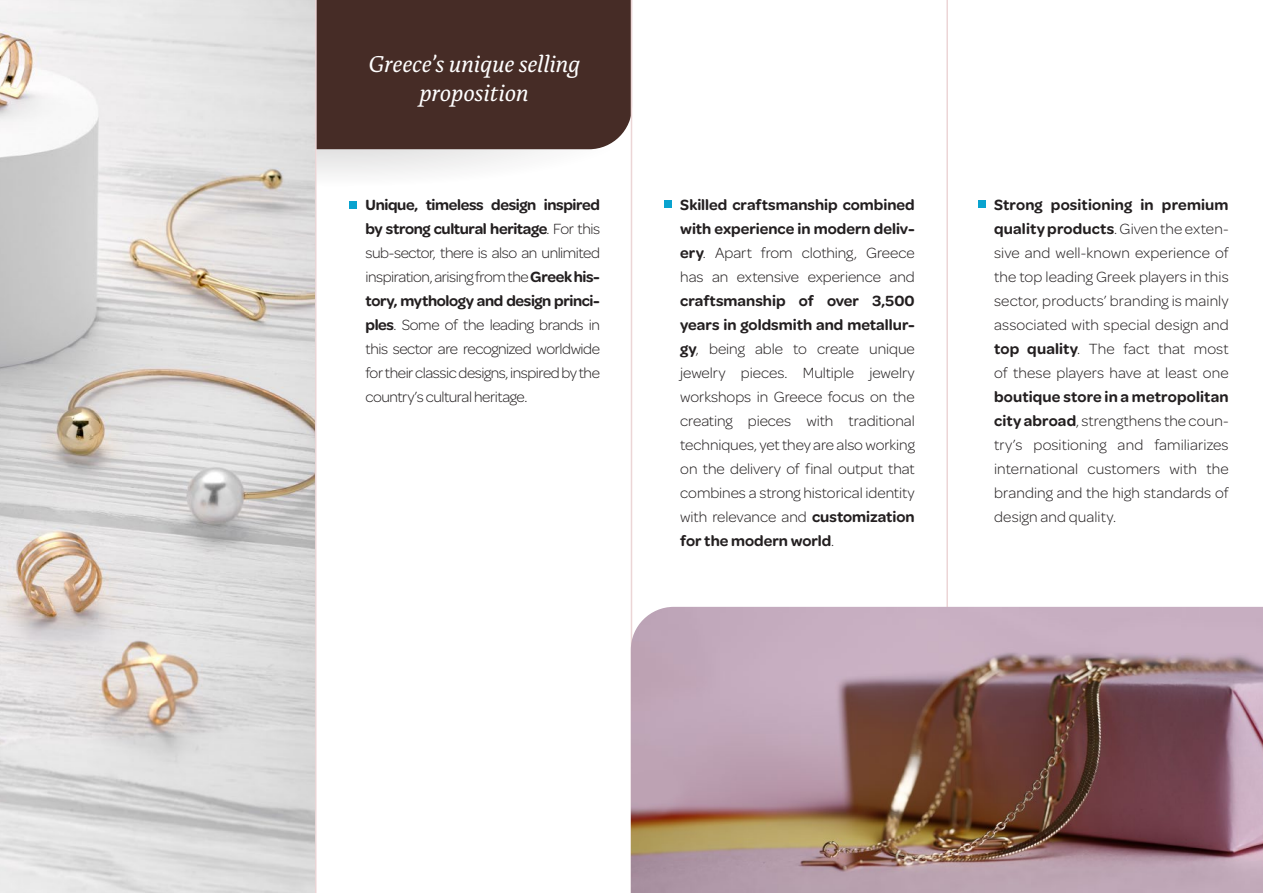
<style>
.page{position:relative;width:1263px;height:893px;background:#fff}
.page>*{position:absolute;margin:0;border:0;box-sizing:border-box;transform-origin:0 0}
.t1{font:italic 24px/28.8px "Alda OTCEV";letter-spacing:-.01em;color:#fff;text-align:center}
.t2{font:300 15.75px/24px "Omnes Arabic";color:#231f20;text-align:justify}
.t3{font:600 15.75px/24px "Omnes Arabic";color:#231f20;text-align:justify}
.s1{font-weight:600}
.s2{font-weight:300}
</style>
<div class="page">
<svg style="left:316px;top:149px;width:277px;height:38px"></svg>
<div style="left:349px;top:201px;width:8px;height:7px;background:#09a3cf"></div>
<div style="left:664px;top:201px;width:7px;height:7px;background:#09a3cf"></div>
<div style="left:978px;top:201px;width:7px;height:7px;background:#09a3cf"></div>
<div style="left:316px;top:0;width:315px;height:149px;background:#462c26"></div>
<hr style="left:631px;top:0;width:1px;height:893px;background:#ecd5d6">
<hr style="left:315px;top:0;width:1px;height:893px;background:#ecd5d6">
<hr style="left:946px;top:0;width:2px;height:893px;background:#ecd5d6">
<img style="left:631px;top:607px;width:632px;height:286px">
<img style="left:0;top:0;width:315px;height:893px">
<h1 class="t1" style="left:368px;top:48px;width:214px">Greece’s unique selling proposition</h1>
<p class="t2" style="left:365px;top:194px;width:236px"><span class="s1">Unique, timeless design inspired by strong cultural heritage</span>. For this sub-sector, there is also an unlimited inspiration, arising from the <span class="s1">Greek his&shy;tory, mythology and design princi&shy;ples</span>. Some of the leading brands in this sector are recognized worldwide for their classic designs, inspired by the country’s cultural heritage.</p>
<p class="t3" style="left:680px;top:192px;width:236px">Skilled craftsmanship combined with experience in modern deliv&shy;ery<span class="s2">. Apart from clothing, Greece has an extensive experience and</span></p>
<p class="t2" style="left:680px;top:290px;width:236px"><span class="s1">craftsmanship of over 3,500 years in goldsmith and metallur&shy;gy</span>, being able to create unique jewelry pieces. Multiple jewelry workshops in Greece focus on the creating pieces with traditional techniques, yet they are also working on the delivery of final output that combines a strong historical identity with relevance and <span class="s1">customization for the modern world</span>.</p>
<p class="t2" style="left:994px;top:194px;width:236px"><span class="s1">Strong positioning in premium quality products</span>. Given the exten&shy;sive and well-known experience of the top leading Greek players in this sector, products’ branding is mainly associated with special design and <span class="s1">top quality</span>. The fact that most of these players have at least one</p>
<p class="t2" style="left:994px;top:386px;width:236px"><span class="s1">boutique store in a metropolitan city abroad</span>, strengthens the coun&shy;try’s positioning and familiarizes international customers with the branding and the high standards of design and quality.</p>
</div>
